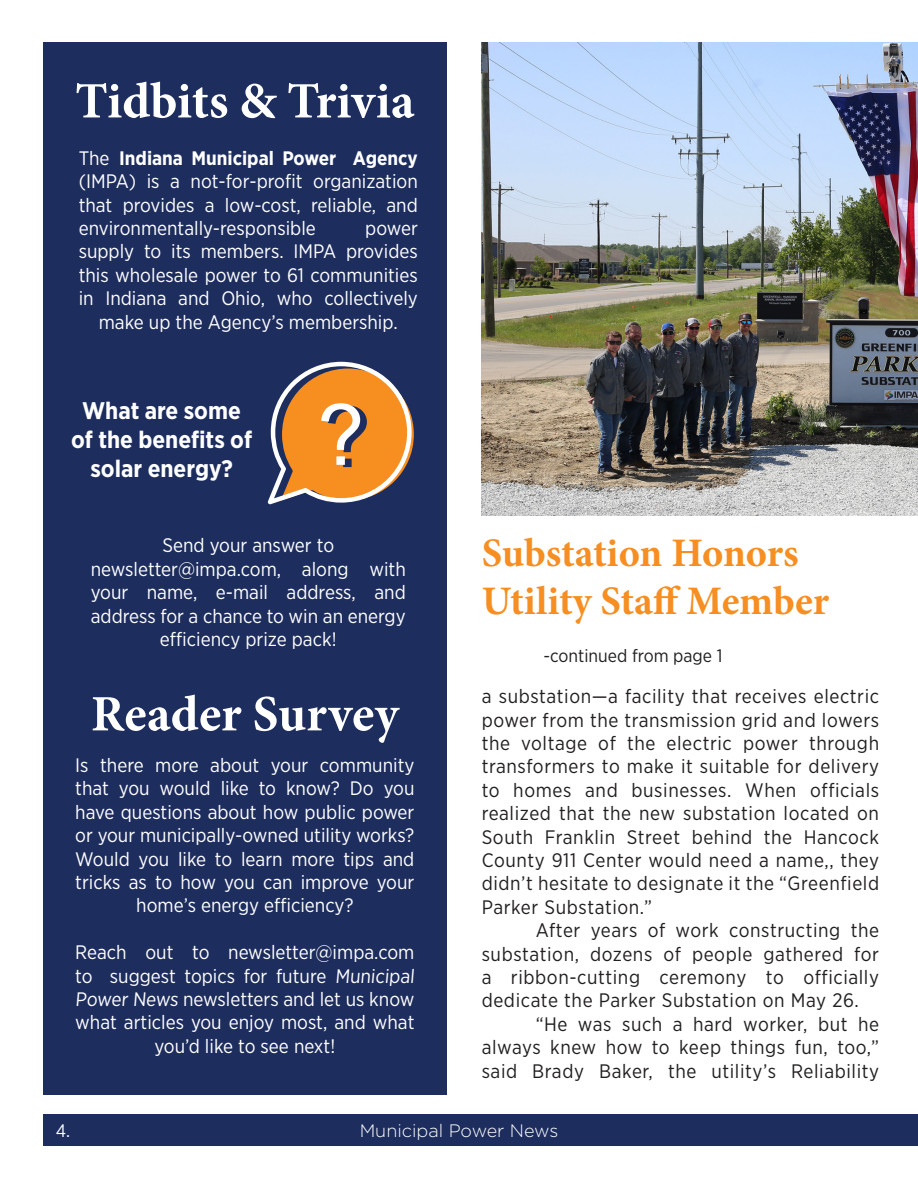
<style>
.page{position:relative;width:918px;height:1188px;background:#fff}
.page>*{position:absolute;margin:0;border:0;box-sizing:border-box;transform-origin:0 0}
.t1{font:700 51px "Minion Pro";color:#fff}
.t2{font:700 40.5px/48px "Minion Pro";letter-spacing:-.005em;color:#f68e21}
.t3{font:700 24px/28.8px "Gotham Narrow";color:#fff;text-align:center}
.t4{font:19.5px/23.4px "Gotham Narrow";color:#fff;text-align:center}
.t5{font:19.5px/23.4px "Gotham Narrow";letter-spacing:.03em;color:#231f20;text-align:justify}
.t6{font:18px "Gotham Narrow";color:#231f20}
.t7{font:300 18px "Gotham";color:#fff}
.t8{font:18px "Gotham Narrow";color:#fff}
.s1{font-weight:700}
</style>
<div class="page">
<div style="left:43px;top:1114px;width:875px;height:32px;background:#1d2d5e"></div>
<img style="left:482px;top:42px;width:436px;height:473px">
<div style="left:43px;top:42px;width:403px;height:1053px;background:#1d2d5e"></div>
<svg style="left:268px;top:362px;width:146px;height:142px"></svg>
<p class="t1" style="left:75px;top:65px;width:341px">Tidbits &amp; Trivia</p>
<p class="t4" style="left:79px;top:146px;width:341px;text-align:justify">The <span class="s1">Indiana Municipal Power Agency </span>(IMPA) is a not-for-profit organization that provides a low-cost, reliable, and environmentally-responsible</p>
<p class="t4" style="left:365px;top:216px;width:54px">power</p>
<p class="t4" style="left:79px;top:239px;width:341px">supply to its members. IMPA provides</p>
<p class="t4" style="left:79px;top:263px;width:341px">this wholesale power to 61 communities</p>
<p class="t4" style="left:79px;top:286px;width:341px">in Indiana and Ohio, who collectively</p>
<p class="t4" style="left:99px;top:310px;width:301px">make up the Agency’s membership.</p>
<p class="t3" style="left:71px;top:396px;width:183px">What are some of the benefits of solar energy?</p>
<p class="t4" style="left:162px;top:533px;width:173px">Send your answer to</p>
<p class="t4" style="left:91px;top:557px;width:317px">newsletter@impa.com, along with your name, e-mail address, and address for a chance to win an energy efficiency prize pack!</p>
<p class="t1" style="left:91px;top:678px;width:309px">Reader Survey</p>
<p class="t4" style="left:75px;top:753px;width:341px">Is there more about your community that you would like to know? Do you have questions about how public power or your municipally-owned utility works?<br>Would you like to learn more tips and tricks as to how you can improve your home’s energy efficiency?</p>
<p class="t4" style="left:75px;top:940px;width:343px">Reach out to newsletter@impa.com to suggest topics for future Municipal Power News newsletters and let us know what articles you enjoy most, and what you’d like to see next!</p>
<p class="t2" style="left:482px;top:529px;width:349px">Substation Honors<br>Utility Staff Member</p>
<p class="t6" style="left:543px;top:644px;width:181px">-continued from page 1</p>
<p class="t5" style="left:482px;top:684px;width:399px">a substation—a facility that receives electric power from the transmission grid and lowers the voltage of the electric power through transformers to make it suitable for delivery to homes and businesses. When officials realized that the new substation located on South Franklin Street behind the Hancock County 911 Center would need a name,, they didn’t hesitate to designate it the “Greenfield Parker Substation.”</p>
<p class="t5" style="left:482px;top:918px;width:399px;text-indent:54px">After years of work constructing the substation, dozens of people gathered for a ribbon-cutting ceremony to officially dedicate the Parker Substation on May 26.</p>
<p class="t5" style="left:482px;top:1012px;width:399px;text-indent:54px">“He was such a hard worker, but he always knew how to keep things fun, too,” said Brady Baker, the utility’s Reliability</p>
<p class="t8" style="left:56px;top:1120px;width:16px">4.</p>
<p class="t7" style="left:360px;top:1119px;width:200px">Municipal Power News</p>
</div>
